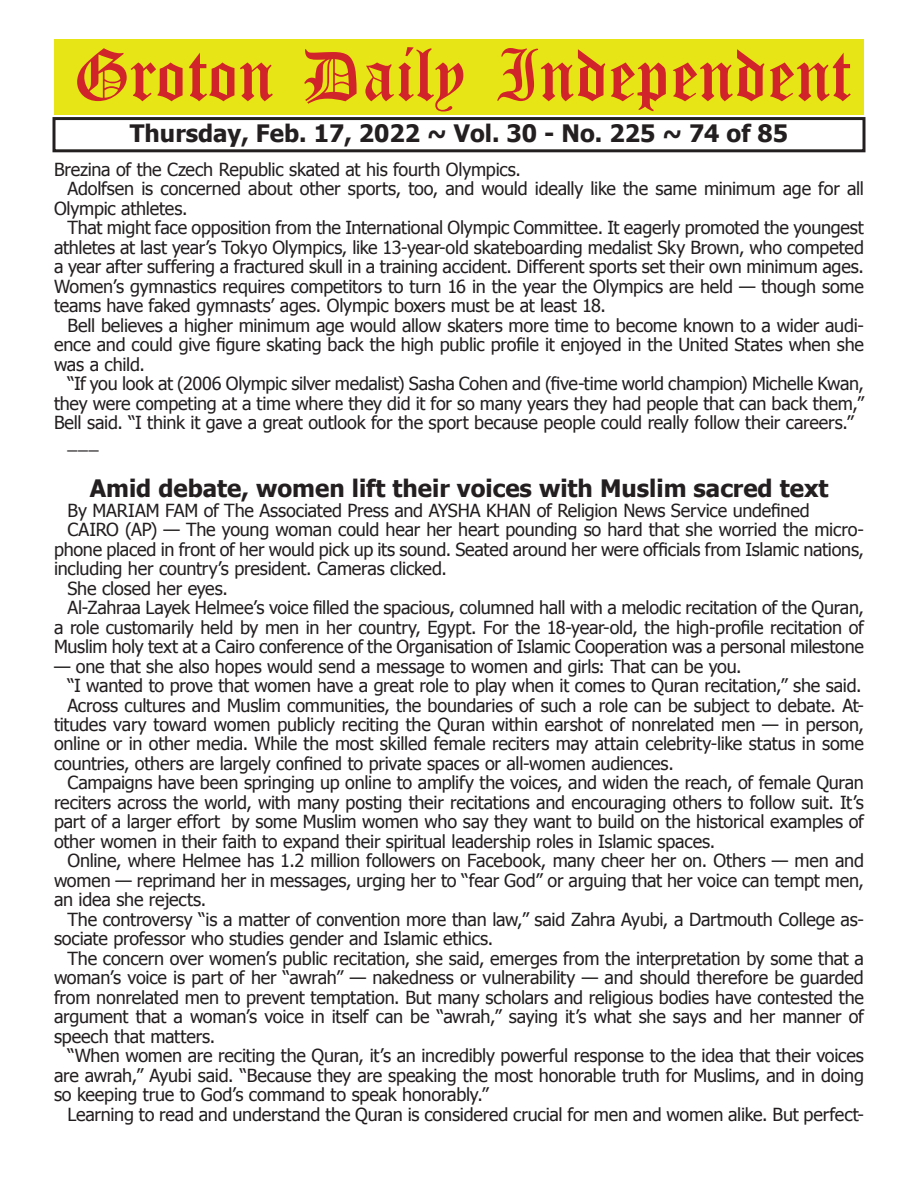
<style>
.page{position:relative;width:918px;height:1188px;background:#fff}
.page>*{position:absolute;margin:0;border:0;box-sizing:border-box;transform-origin:0 0}
.t1{font:54px "Old English Five";color:#d1232a}
.t2{font:700 24px "Tahoma";color:#231f20}
.t3{font:18px "Tahoma";letter-spacing:-.015em;color:#231f20}
</style>
<div class="page">
<div style="left:52px;top:117px;width:814px;height:35px;border:3px solid #231f20"></div>
<div style="left:54px;top:40px;width:810px;height:75px;background:#e7e515"></div>
<h1 class="t1" style="left:73px;top:50px;width:779px">Groton Daily Independent</h1>
<h2 class="t2" style="left:130px;top:116px;width:660px">Thursday, Feb. 17, 2022 ~ Vol. 30 - No. 225 ~ 74 of 85</h2>
<p class="t3" style="left:54px;top:157px;width:469px">Brezina of the Czech Republic skated at his fourth Olympics.</p>
<p class="t3" style="left:68px;top:177px;width:798px">Adolfsen is concerned about other sports, too, and would ideally like the same minimum age for all</p>
<p class="t3" style="left:54px;top:196px;width:135px">Olympic athletes.</p>
<p class="t3" style="left:68px;top:216px;width:798px">That might face opposition from the International Olympic Committee. It eagerly promoted the youngest</p>
<p class="t3" style="left:54px;top:235px;width:811px">athletes at last year’s Tokyo Olympics, like 13-year-old skateboarding medalist Sky Brown, who competed</p>
<p class="t3" style="left:54px;top:255px;width:812px">a year after suffering a fractured skull in a training accident. Different sports set their own minimum ages.</p>
<p class="t3" style="left:54px;top:274px;width:811px">Women’s gymnastics requires competitors to turn 16 in the year the Olympics are held — though some</p>
<p class="t3" style="left:54px;top:294px;width:554px">teams have faked gymnasts’ ages. Olympic boxers must be at least 18.</p>
<p class="t3" style="left:68px;top:313px;width:798px">Bell believes a higher minimum age would allow skaters more time to become known to a wider audi-</p>
<p class="t3" style="left:54px;top:333px;width:811px">ence and could give figure skating back the high public profile it enjoyed in the United States when she</p>
<p class="t3" style="left:54px;top:352px;width:92px">was a child.</p>
<p class="t3" style="left:68px;top:372px;width:798px">“If you look at (2006 Olympic silver medalist) Sasha Cohen and (five-time world champion) Michelle Kwan,</p>
<p class="t3" style="left:54px;top:391px;width:811px">they were competing at a time where they did it for so many years they had people that can back them,”</p>
<p class="t3" style="left:54px;top:411px;width:801px">Bell said. “I think it gave a great outlook for the sport because people could really follow their careers.”</p>
<p class="t3" style="left:68px;top:430px;width:33px">___</p>
<h2 class="t2" style="left:90px;top:472px;width:740px">Amid debate, women lift their voices with Muslim sacred text</h2>
<p class="t3" style="left:68px;top:498px;width:744px">By MARIAM FAM of The Associated Press and AYSHA KHAN of Religion News Service undefined</p>
<p class="t3" style="left:68px;top:517px;width:798px">CAIRO (AP) — The young woman could hear her heart pounding so hard that she worried the micro-</p>
<p class="t3" style="left:54px;top:537px;width:812px">phone placed in front of her would pick up its sound. Seated around her were officials from Islamic nations,</p>
<p class="t3" style="left:54px;top:556px;width:394px">including her country’s president. Cameras clicked.</p>
<p class="t3" style="left:68px;top:576px;width:162px">She closed her eyes.</p>
<p class="t3" style="left:68px;top:595px;width:798px">Al-Zahraa Layek Helmee’s voice filled the spacious, columned hall with a melodic recitation of the Quran,</p>
<p class="t3" style="left:54px;top:615px;width:811px">a role customarily held by men in her country, Egypt. For the 18-year-old, the high-profile recitation of</p>
<p class="t3" style="left:54px;top:634px;width:812px">Muslim holy text at a Cairo conference of the Organisation of Islamic Cooperation was a personal milestone</p>
<p class="t3" style="left:54px;top:654px;width:689px">— one that she also hopes would send a message to women and girls: That can be you.</p>
<p class="t3" style="left:68px;top:673px;width:796px">“I wanted to prove that women have a great role to play when it comes to Quran recitation,” she said.</p>
<p class="t3" style="left:68px;top:693px;width:798px">Across cultures and Muslim communities, the boundaries of such a role can be subject to debate. At-</p>
<p class="t3" style="left:54px;top:712px;width:812px">titudes vary toward women publicly reciting the Quran within earshot of nonrelated men — in person,</p>
<p class="t3" style="left:54px;top:732px;width:811px">online or in other media. While the most skilled female reciters may attain celebrity-like status in some</p>
<p class="t3" style="left:54px;top:751px;width:621px">countries, others are largely confined to private spaces or all-women audiences.</p>
<p class="t3" style="left:68px;top:771px;width:798px">Campaigns have been springing up online to amplify the voices, and widen the reach, of female Quran</p>
<p class="t3" style="left:54px;top:790px;width:811px">reciters across the world, with many posting their recitations and encouraging others to follow suit. It’s</p>
<p class="t3" style="left:54px;top:810px;width:811px">part of a larger effort by some Muslim women who say they want to build on the historical examples of</p>
<p class="t3" style="left:54px;top:829px;width:663px">other women in their faith to expand their spiritual leadership roles in Islamic spaces.</p>
<p class="t3" style="left:68px;top:849px;width:798px">Online, where Helmee has 1.2 million followers on Facebook, many cheer her on. Others — men and</p>
<p class="t3" style="left:54px;top:868px;width:812px">women — reprimand her in messages, urging her to “fear God” or arguing that her voice can tempt men,</p>
<p class="t3" style="left:54px;top:888px;width:154px">an idea she rejects.</p>
<p class="t3" style="left:68px;top:907px;width:798px">The controversy “is a matter of convention more than law,” said Zahra Ayubi, a Dartmouth College as-</p>
<p class="t3" style="left:54px;top:927px;width:441px">sociate professor who studies gender and Islamic ethics.</p>
<p class="t3" style="left:68px;top:946px;width:798px">The concern over women’s public recitation, she said, emerges from the interpretation by some that a</p>
<p class="t3" style="left:54px;top:966px;width:811px">woman’s voice is part of her “awrah” — nakedness or vulnerability — and should therefore be guarded</p>
<p class="t3" style="left:54px;top:985px;width:812px">from nonrelated men to prevent temptation. But many scholars and religious bodies have contested the</p>
<p class="t3" style="left:54px;top:1005px;width:811px">argument that a woman’s voice in itself can be “awrah,” saying it’s what she says and her manner of</p>
<p class="t3" style="left:54px;top:1024px;width:163px">speech that matters.</p>
<p class="t3" style="left:68px;top:1044px;width:798px">“When women are reciting the Quran, it’s an incredibly powerful response to the idea that their voices</p>
<p class="t3" style="left:54px;top:1063px;width:812px">are awrah,” Ayubi said. “Because they are speaking the most honorable truth for Muslims, and in doing</p>
<p class="t3" style="left:54px;top:1083px;width:436px">so keeping true to God’s command to speak honorably.”</p>
<p class="t3" style="left:68px;top:1102px;width:798px">Learning to read and understand the Quran is considered crucial for men and women alike. But perfect-</p>
</div>
